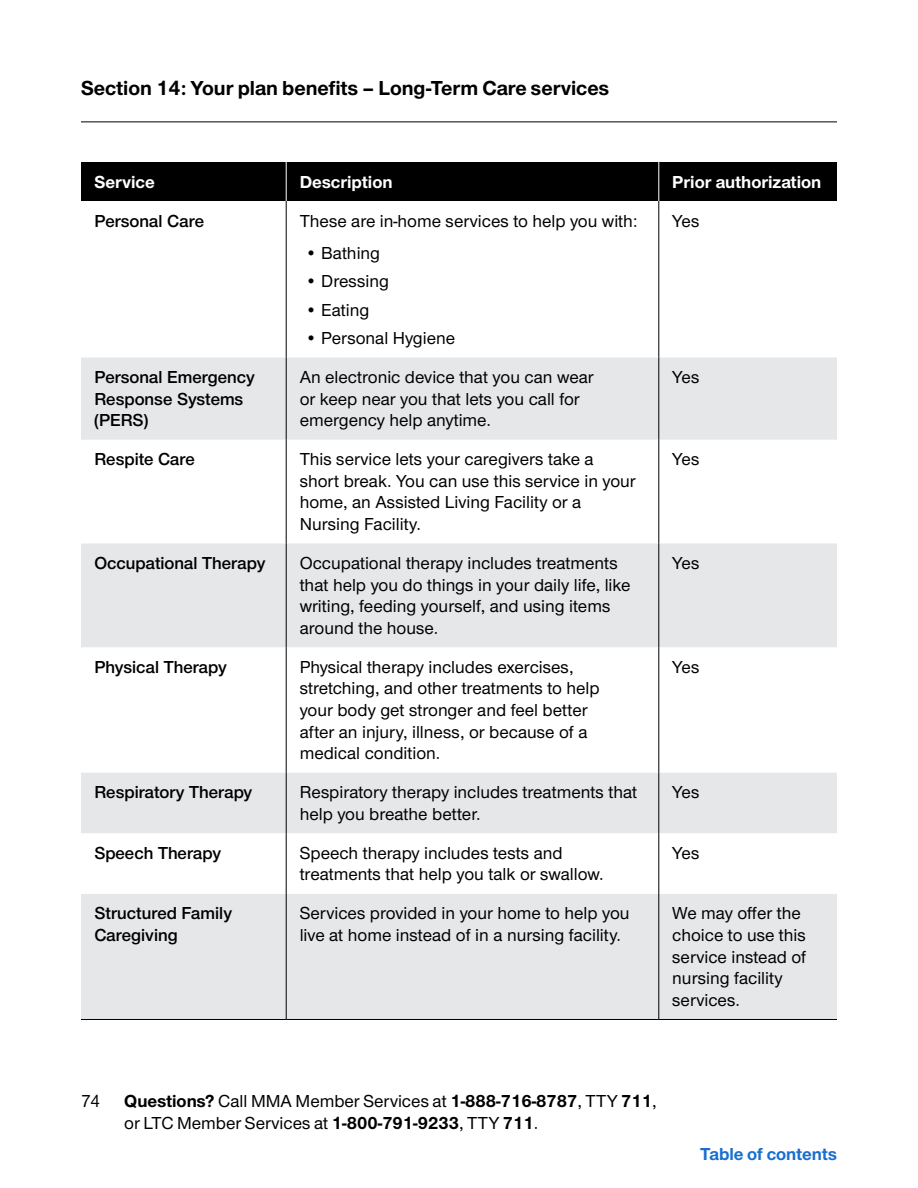
<style>
.page{position:relative;width:918px;height:1188px;background:#fff}
.page>*{position:absolute;margin:0;border:0;box-sizing:border-box;transform-origin:0 0}
.t1{font:700 21px "UHC Sans";color:#000}
.Table___body{font:500 18px/21.6px "UHC Sans";color:#000}
.Table___SemiBold{font:600 18px/21.6px "UHC Sans";color:#000}
.Table___headers_-_RE{font:700 18px "UHC Sans";color:#fff}
.t2{font:700 18px "UHC Sans";color:#196ecf}
.s1{font-weight:700}
</style>
<div class="page">
<hr style="left:81px;top:122px;width:756px;height:1px;background:#000">
<div style="left:81px;top:162px;width:756px;height:39px;background:#000"></div>
<svg style="left:81px;top:357px;width:756px;height:662px;fill:#e6e7e8"></svg>
<hr style="left:286px;top:201px;width:1px;height:156px;background:#000">
<hr style="left:659px;top:201px;width:1px;height:156px;background:#000">
<hr style="left:286px;top:357px;width:1px;height:83px;background:#000">
<hr style="left:659px;top:357px;width:1px;height:83px;background:#000">
<hr style="left:286px;top:440px;width:1px;height:103px;background:#000">
<hr style="left:659px;top:440px;width:1px;height:103px;background:#000">
<hr style="left:286px;top:543px;width:1px;height:104px;background:#000">
<hr style="left:659px;top:543px;width:1px;height:104px;background:#000">
<hr style="left:286px;top:647px;width:1px;height:126px;background:#000">
<hr style="left:659px;top:647px;width:1px;height:126px;background:#000">
<hr style="left:286px;top:773px;width:1px;height:60px;background:#000">
<hr style="left:659px;top:773px;width:1px;height:60px;background:#000">
<hr style="left:286px;top:833px;width:1px;height:61px;background:#000">
<hr style="left:659px;top:833px;width:1px;height:61px;background:#000">
<hr style="left:286px;top:894px;width:1px;height:125px;background:#000">
<hr style="left:659px;top:894px;width:1px;height:125px;background:#000">
<hr style="left:81px;top:1019px;width:205px;height:1px;background:#000">
<hr style="left:286px;top:1019px;width:373px;height:1px;background:#000">
<hr style="left:659px;top:1019px;width:178px;height:1px;background:#000">
<hr style="left:286px;top:162px;width:1px;height:39px;background:#fff">
<hr style="left:658px;top:162px;width:1px;height:39px;background:#fff">
<p class="t1" style="left:81px;top:74px;width:530px">Section 14: Your plan benefits – Long-Term Care services</p>
<p class="Table___headers_-_RE" style="left:94px;top:169px;width:62px">Service</p>
<p class="Table___headers_-_RE" style="left:300px;top:169px;width:94px">Description</p>
<p class="Table___headers_-_RE" style="left:672px;top:169px;width:151px">Prior authorization</p>
<p class="Table___SemiBold" style="left:94px;top:209px;width:111px">Personal Care</p>
<p class="Table___body" style="left:300px;top:209px;width:340px">These are in-home services to help you with:</p>
<p class="Table___body" style="left:305px;top:241px;width:77px">• Bathing</p>
<p class="Table___body" style="left:305px;top:270px;width:85px">• Dressing</p>
<p class="Table___body" style="left:305px;top:298px;width:66px">• Eating</p>
<p class="Table___body" style="left:305px;top:326px;width:152px">• Personal Hygiene</p>
<p class="Table___body" style="left:672px;top:209px;width:29px">Yes</p>
<p class="Table___SemiBold" style="left:95px;top:366px;width:162px">Personal Emergency<br>Response Systems (PERS)</p>
<p class="Table___body" style="left:300px;top:365px;width:295px">An electronic device that you can wear or keep near you that lets you call for emergency help anytime.</p>
<p class="Table___body" style="left:672px;top:365px;width:29px">Yes</p>
<p class="Table___SemiBold" style="left:95px;top:448px;width:102px">Respite Care</p>
<p class="Table___body" style="left:300px;top:448px;width:338px">This service lets your caregivers take a short break. You can use this service in your home, an Assisted Living Facility or a Nursing Facility.</p>
<p class="Table___body" style="left:672px;top:448px;width:29px">Yes</p>
<p class="Table___SemiBold" style="left:95px;top:552px;width:172px">Occupational Therapy</p>
<p class="Table___body" style="left:300px;top:551px;width:332px">Occupational therapy includes treatments that help you do things in your daily life, like writing, feeding yourself, and using items around the house.</p>
<p class="Table___body" style="left:672px;top:551px;width:29px">Yes</p>
<p class="Table___SemiBold" style="left:95px;top:655px;width:134px">Physical Therapy</p>
<p class="Table___body" style="left:300px;top:655px;width:302px">Physical therapy includes exercises, stretching, and other treatments to help your body get stronger and feel better after an injury, illness, or because of a medical condition.</p>
<p class="Table___body" style="left:672px;top:655px;width:29px">Yes</p>
<p class="Table___SemiBold" style="left:95px;top:781px;width:159px">Respiratory Therapy</p>
<p class="Table___body" style="left:300px;top:781px;width:339px">Respiratory therapy includes treatments that help you breathe better.</p>
<p class="Table___body" style="left:672px;top:781px;width:29px">Yes</p>
<p class="Table___SemiBold" style="left:95px;top:841px;width:128px">Speech Therapy</p>
<p class="Table___body" style="left:300px;top:841px;width:305px">Speech therapy includes tests and treatments that help you talk or swallow.</p>
<p class="Table___body" style="left:672px;top:841px;width:29px">Yes</p>
<p class="Table___SemiBold" style="left:95px;top:902px;width:139px">Structured Family<br>Caregiving</p>
<p class="Table___body" style="left:300px;top:902px;width:331px">Services provided in your home to help you live at home instead of in a nursing facility.</p>
<p class="Table___body" style="left:672px;top:902px;width:136px">We may offer the choice to use this service instead of nursing facility services.</p>
<p class="Table___body" style="left:81px;top:1089px;width:21px">74</p>
<p class="Table___body" style="left:124px;top:1089px;width:534px"><span class="s1">Questions?</span> Call MMA Member Services at <span class="s1">1-888-716-8787</span>, TTY <span class="s1">711</span>, or LTC Member Services at <span class="s1">1-800-791-9233</span>, TTY <span class="s1">711</span>.</p>
<p class="t2" style="left:700px;top:1142px;width:138px">Table of contents</p>
</div>
